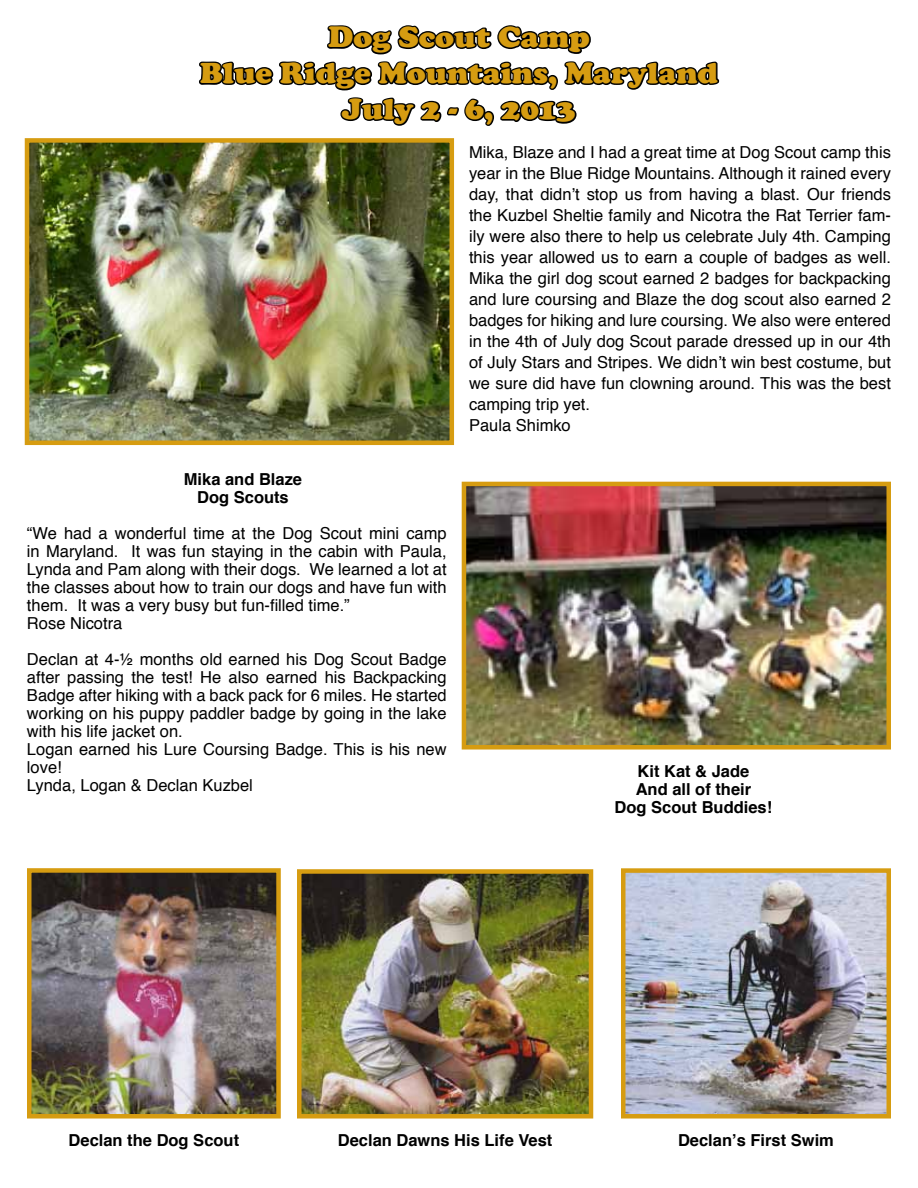
<style>
.page{position:relative;width:918px;height:1188px;background:#fff}
.page>*{position:absolute;margin:0;border:0;box-sizing:border-box;transform-origin:0 0}
.t1{font:900 30px/36px "Cooper";color:#d69c11;text-align:center;scale:1.05 1}
.t2{font:16.5px/21px "Helvetica";color:#000}
.t3{font:700 16.5px/18px "Helvetica";color:#000;text-align:center}
</style>
<div class="page">
<svg style="left:199px;top:25px;width:521px;height:199px"></svg>
<img style="left:30px;top:143px;width:419px;height:297px">
<div style="left:25px;top:138px;width:429px;height:307px;border:4px solid #d69c11"></div>
<img style="left:32px;top:873px;width:244px;height:241px">
<div style="left:27px;top:868px;width:254px;height:251px;border:4px solid #d69c11"></div>
<img style="left:302px;top:874px;width:286px;height:240px">
<div style="left:297px;top:869px;width:296px;height:250px;border:4px solid #d69c11"></div>
<img style="left:626px;top:873px;width:260px;height:241px">
<div style="left:621px;top:868px;width:270px;height:251px;border:4px solid #d69c11"></div>
<img style="left:467px;top:487px;width:419px;height:258px">
<div style="left:462px;top:482px;width:429px;height:268px;border:4px solid #d69c11"></div>
<h1 class="t1" style="left:200px;top:19px;width:495px">Dog Scout Camp<br>Blue Ridge Mountains, Maryland<br>July 2 - 6, 2013</h1>
<p class="t2" style="left:469px;top:142px;width:423px">Mika, Blaze and I had a great time at Dog Scout camp this year in the Blue Ridge Mountains. Although it rained every day, that didn’t stop us from having a blast. Our friends the Kuzbel Sheltie family and Nicotra the Rat Terrier fam&shy;ily were also there to help us celebrate July 4th. Camping this year allowed us to earn a couple of badges as well.<br>Mika the girl dog scout earned 2 badges for backpacking and lure coursing and Blaze the dog scout also earned 2 badges for hiking and lure coursing. We also were entered in the 4th of July dog Scout parade dressed up in our 4th of July Stars and Stripes. We didn’t win best costume, but we sure did have fun clowning around. This was the best camping trip yet.<br>Paula Shimko</p>
<p class="t3" style="left:184px;top:471px;width:120px">Mika and Blaze<br>Dog Scouts</p>
<p class="t2" style="left:27px;top:525px;width:421px;line-height:18px">“We had a wonderful time at the Dog Scout mini camp in Maryland. It was fun staying in the cabin with Paula, Lynda and Pam along with their dogs. We learned a lot at the classes about how to train our dogs and have fun with them. It was a very busy but fun-filled time.”<br>Rose Nicotra</p>
<p class="t2" style="left:27px;top:651px;width:421px;line-height:18px">Declan at 4-½ months old earned his Dog Scout Badge after passing the test! He also earned his Backpacking Badge after hiking with a back pack for 6 miles. He started working on his puppy paddler badge by going in the lake with his life jacket on.<br>Logan earned his Lure Coursing Badge. This is his new love!<br>Lynda, Logan &amp; Declan Kuzbel</p>
<p class="t3" style="left:615px;top:762px;width:159px">Kit Kat &amp; Jade<br>And all of their<br>Dog Scout Buddies!</p>
<p class="t3" style="left:69px;top:1131px;width:172px">Declan the Dog Scout</p>
<p class="t3" style="left:338px;top:1131px;width:216px">Declan Dawns His Life Vest</p>
<p class="t3" style="left:678px;top:1131px;width:157px">Declan’s First Swim</p>
</div>
